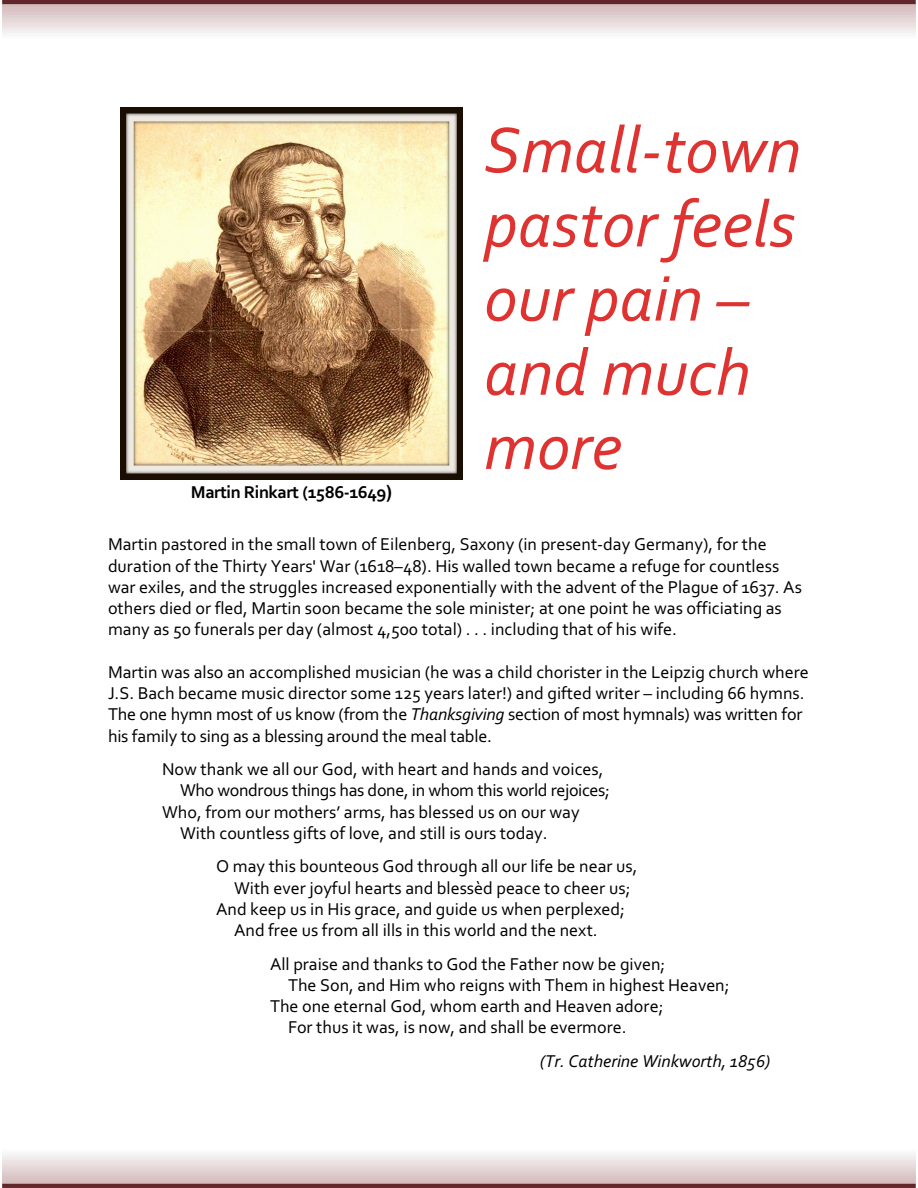
<style>
.page{position:relative;width:918px;height:1188px;background:#fff}
.page>*{position:absolute;margin:0;border:0;box-sizing:border-box;transform-origin:0 0}
.t1{font:italic 67.5px/74.1px "Corbel";color:#de3330}
.t2{font:18px/21.3px "Corbel";color:#000}
.t3{font:18px "Corbel";letter-spacing:-.02em;color:#000}
.t4{font:italic 18px "Corbel";color:#000}
.t5{font:700 18px "Corbel";letter-spacing:-.02em;color:#000}
.s1{font-family:"Arial"}
.s2{font-style:italic}
</style>
<div class="page">
<svg style="left:2px;top:0;width:914px;height:35px;background:#d5c2c3"></svg>
<svg style="left:2px;top:1153px;width:914px;height:35px;background:#d5c1c2"></svg>
<img style="left:121px;top:108px;width:341px;height:371px">
<p class="t5" style="left:191px;top:485px;width:203px">Martin Rinkart (1586-1649<span class="s1">)</span></p>
<h1 class="t1" style="left:484px;top:119px;width:319px">Small-town pastor feels our pain – and much more</h1>
<p class="t2" style="left:108px;top:535px;width:695px">Martin pastored in the small town of Eilenberg, Saxony (in present-day Germany), for the duration of the Thirty Years' War (1618–48). His walled town became a refuge for countless war exiles, and the struggles increased exponentially with the advent of the Plague of 1637. As others died or fled, Martin soon became the sole minister; at one point he was officiating as many as 50 funerals per day (almost 4,500 total) . . . including that of his wife.</p>
<p class="t2" style="left:108px;top:663px;width:702px">Martin was also an accomplished musician (he was a child chorister in the Leipzig church where J.S. Bach became music director some 125 years later!) and gifted writer – including 66 hymns.<br>The one hymn most of us know (from the <span class="s2">Thanksgiving</span> section of most hymnals) was written for his family to sing as a blessing around the meal table.</p>
<p class="t2" style="left:162px;top:760px;width:443px">Now thank we all our God, with heart and hands and voices,</p>
<p class="t3" style="left:180px;top:783px;width:431px">Who wondrous things has done, in whom this world rejoices;</p>
<p class="t2" style="left:162px;top:803px;width:419px">Who, from our mothers’ arms, has blessed us on our way</p>
<p class="t2" style="left:180px;top:824px;width:369px">With countless gifts of love, and still is ours today.</p>
<p class="t2" style="left:216px;top:857px;width:423px">O may this bounteous God through all our life be near us,</p>
<p class="t2" style="left:234px;top:879px;width:398px">With ever joyful hearts and blessèd peace to cheer us;</p>
<p class="t2" style="left:216px;top:900px;width:411px">And keep us in His grace, and guide us when perplexed;</p>
<p class="t2" style="left:234px;top:921px;width:365px">And free us from all ills in this world and the next.</p>
<p class="t2" style="left:270px;top:955px;width:397px">All praise and thanks to God the Father now be given;</p>
<p class="t2" style="left:288px;top:976px;width:443px">The Son, and Him who reigns with Them in highest Heaven;</p>
<p class="t2" style="left:270px;top:997px;width:395px">The one eternal God, whom earth and Heaven adore;</p>
<p class="t2" style="left:288px;top:1018px;width:340px">For thus it was, is now, and shall be evermore.</p>
<p class="t4" style="left:540px;top:1054px;width:232px">(Tr. Catherine Winkworth, 1856)</p>
</div>
